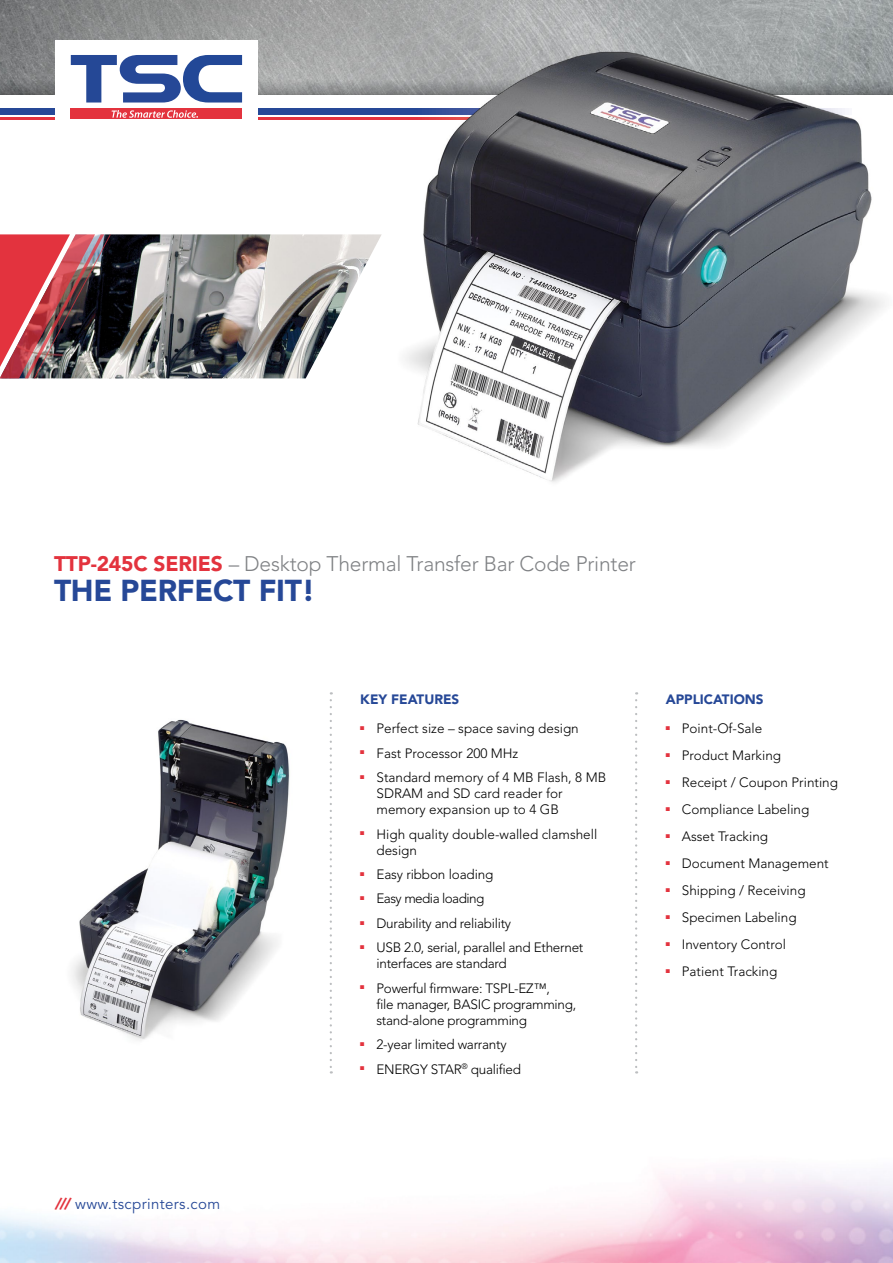
<style>
.page{position:relative;width:893px;height:1263px;background:#fff}
.page>*{position:absolute;margin:0;border:0;box-sizing:border-box;transform-origin:0 0}
.t1{font:900 30px "Avenir LT Std";letter-spacing:-.01em;color:#264897}
.t2{font:300 21px "Avenir";letter-spacing:-.01em;color:#808285}
.t3{font:15px "Avenir";letter-spacing:.025em;color:#264897}
.t4{font:300 13.5px/16.2px "Avenir";color:#000}
.t5{font:300 13.5px/16.2px "Avenir";letter-spacing:-.02em;color:#000}
.t6{font:900 13.5px "Avenir LT Std";color:#264897}
.t7{font:300 13.5px "Avenir";letter-spacing:-.04em;color:#000}
.s1{font-family:"Avenir LT Std";font-weight:900;color:#e3333e}
.s2{font-weight:900;font-style:italic;color:#e3333e}
</style>
<div class="page">
<img style="left:0;top:0;width:893px;height:80px">
<svg style="left:0;top:80px;width:360px;height:14px;background:#8b8c8d"></svg>
<div style="left:0;top:108px;width:851px;height:7px;background:#264897"></div>
<hr style="left:0;top:117px;width:851px;height:2px;background:#e3333e">
<div style="left:55px;top:40px;width:203px;height:87px;background:#fff"></div>
<svg style="left:71px;top:55px;width:171px;height:48px"></svg>
<div style="left:71px;top:109px;width:171px;height:10px;background:#e3333e"></div>
<svg style="left:112px;top:110px;width:86px;height:8px"></svg>
<img style="left:111px;top:234px;width:249px;height:144px">
<img style="left:0;top:234px;width:111px;height:144px">
<svg style="left:635px;top:700px;width:2px;height:373px"></svg>
<img style="left:360px;top:15px;width:533px;height:467px">
<img style="left:418px;top:52px;width:453px;height:428px">
<img style="left:72px;top:707px;width:258px;height:340px">
<svg style="left:330px;top:700px;width:2px;height:373px"></svg>
<h2 class="t2" style="left:54px;top:552px;width:583px"><span class="s1">TTP-245C SERIES</span> – Desktop Thermal Transfer Bar Code Printer</h2>
<h1 class="t1" style="left:54px;top:573px;width:263px">THE PERFECT FIT!</h1>
<p class="t6" style="left:360px;top:691px;width:101px">KEY FEATURES</p>
<p class="t4" style="left:360px;top:720px;width:220px"><sup>■</sup> Perfect size – space saving design</p>
<p class="t4" style="left:360px;top:745px;width:160px"><sup>■</sup> Fast Processor 200 MHz</p>
<p class="t4" style="left:376px;top:769px;width:231px;text-indent:-16px"><sup>■</sup> Standard memory of 4 MB Flash, 8 MB<br>SDRAM and SD card reader for memory expansion up to 4 GB</p>
<p class="t4" style="left:376px;top:826px;width:222px;text-indent:-16px"><sup>■</sup> High quality double-walled clamshell design</p>
<p class="t4" style="left:360px;top:866px;width:135px"><sup>■</sup> Easy ribbon loading</p>
<p class="t7" style="left:360px;top:891px;width:126px"><sup>■</sup> Easy media loading</p>
<p class="t5" style="left:360px;top:915px;width:152px"><sup>■</sup> Durability and reliability</p>
<p class="t5" style="left:376px;top:939px;width:208px;text-indent:-16px"><sup>■</sup> USB 2.0, serial, parallel and Ethernet interfaces are standard</p>
<p class="t5" style="left:376px;top:980px;width:201px;text-indent:-16px"><sup>■</sup> Powerful firmware: TSPL-EZ™,<br>file manager, BASIC programming, stand-alone programming</p>
<p class="t5" style="left:360px;top:1036px;width:148px"><sup>■</sup> 2-year limited warranty</p>
<p class="t5" style="left:360px;top:1061px;width:162px"><sup>■</sup> ENERGY STAR<sup>®</sup> qualified</p>
<p class="t6" style="left:666px;top:691px;width:99px">APPLICATIONS</p>
<p class="t4" style="left:666px;top:720px;width:98px"><sup>■</sup> Point-Of-Sale</p>
<p class="t4" style="left:666px;top:747px;width:117px"><sup>■</sup> Product Marking</p>
<p class="t4" style="left:666px;top:774px;width:174px"><sup>■</sup> Receipt / Coupon Printing</p>
<p class="t4" style="left:666px;top:801px;width:145px"><sup>■</sup> Compliance Labeling</p>
<p class="t4" style="left:666px;top:828px;width:104px"><sup>■</sup> Asset Tracking</p>
<p class="t4" style="left:666px;top:855px;width:165px"><sup>■</sup> Document Management</p>
<p class="t4" style="left:666px;top:882px;width:141px"><sup>■</sup> Shipping / Receiving</p>
<p class="t4" style="left:666px;top:909px;width:132px"><sup>■</sup> Specimen Labeling</p>
<p class="t4" style="left:666px;top:936px;width:122px"><sup>■</sup> Inventory Control</p>
<p class="t4" style="left:666px;top:963px;width:113px"><sup>■</sup> Patient Tracking</p>
<p class="t3" style="left:55px;top:1195px;width:167px"><span class="s2">///</span> www.tscprinters.com</p>
</div>
